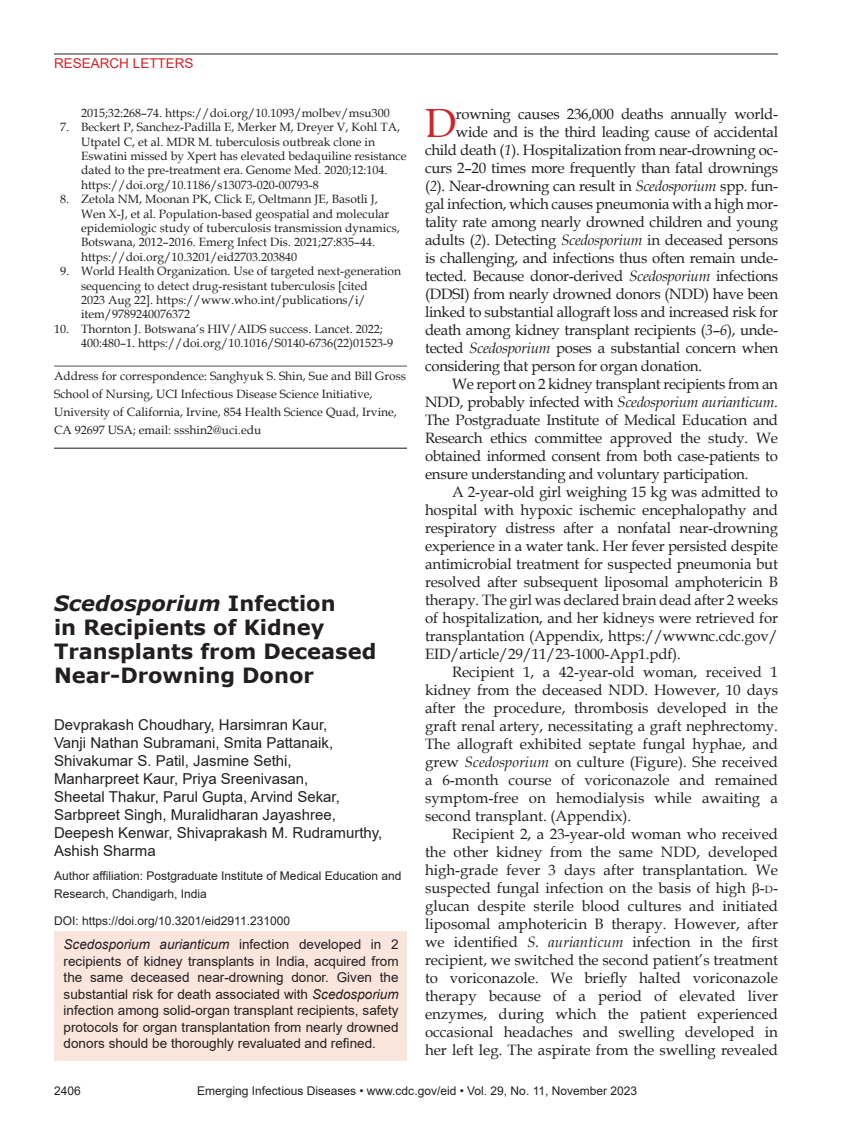
<style>
.page{position:relative;width:851px;height:1134px;background:#fff}
.page>*{position:absolute;margin:0;border:0;box-sizing:border-box;transform-origin:0 0}
.t1{font:40.8px "Book Antiqua";color:#d1232a}
.t2{font:700 21px/24px "Verdana";color:#231f20}
.t3{font:15px "Book Antiqua";letter-spacing:-.01em;color:#231f20}
.t4{font:15px/18px "Arial";color:#231f20}
.t5{font:13.5px/16.5px "Arial";color:#231f20;text-align:justify}
.t6{font:13.5px "Arial";color:#d1232a}
.t7{font:12px/14.4px "Book Antiqua";color:#231f20}
.t8{font:12px/18px "Arial";color:#231f20}
.s1{font-style:italic}
.s2{font-size:10.5px}
</style>
<div class="page">
<hr style="left:54px;top:54px;width:724px;height:1px;background:#231f20">
<hr style="left:54px;top:366px;width:353px;height:1px;background:#636366">
<hr style="left:54px;top:448px;width:353px;height:1px;background:#313232">
<div style="left:54px;top:932px;width:352px;height:129px;background:#f9e5dc"></div>
<p class="t6" style="left:54px;top:54px;width:141px">RESEARCH LETTERS</p>
<p class="t7" style="left:81px;top:105px;width:310px">2015;32:268–74. https://doi.org/10.1093/molbev/msu300</p>
<p class="t7" style="left:81px;top:120px;width:327px;text-indent:-21px">7. Beckert P, Sanchez-Padilla E, Merker M, Dreyer V, Kohl TA, Utpatel C, et al. MDR M. tuberculosis outbreak clone in Eswatini missed by Xpert has elevated bedaquiline resistance dated to the pre-treatment era. Genome Med. 2020;12:104. https://doi.org/10.1186/s13073-020-00793-8</p>
<p class="t7" style="left:81px;top:192px;width:320px;text-indent:-21px">8. Zetola NM, Moonan PK, Click E, Oeltmann JE, Basotli J, Wen X-J, et al. Population-based geospatial and molecular epidemiologic study of tuberculosis transmission dynamics, Botswana, 2012–2016. Emerg Infect Dis. 2021;27:835–44. https://doi.org/10.3201/eid2703.203840</p>
<p class="t7" style="left:81px;top:264px;width:321px;text-indent:-21px">9. World Health Organization. Use of targeted next-generation sequencing to detect drug-resistant tuberculosis [cited<br>2023 Aug 22]. https://www.who.int/publications/i/ item/9789240076372</p>
<p class="t7" style="left:81px;top:321px;width:313px;text-indent:-27px">10. Thornton J. Botswana’s HIV/AIDS success. Lancet. 2022;<br>400:480–1. https://doi.org/10.1016/S0140-6736(22)01523-9</p>
<p class="t7" style="left:54px;top:367px;width:353px;line-height:18px">Address for correspondence: Sanghyuk S. Shin, Sue and Bill Gross School of Nursing, UCI Infectious Disease Science Initiative, University of California, Irvine, 854 Health Science Quad, Irvine, CA 92697 USA; email: ssshin2@uci.edu</p>
<h2 class="t2" style="left:54px;top:591px;width:324px"><span class="s1">Scedosporium</span> Infection<br>in Recipients of Kidney<br>Transplants from Deceased<br>Near-Drowning Donor</h2>
<p class="t4" style="left:54px;top:715px;width:330px">Devprakash Choudhary, Harsimran Kaur,<br>Vanji Nathan Subramani, Smita Pattanaik, Shivakumar S. Patil, Jasmine Sethi,<br>Manharpreet Kaur, Priya Sreenivasan,<br>Sheetal Thakur, Parul Gupta, Arvind Sekar, Sarbpreet Singh, Muralidharan Jayashree, Deepesh Kenwar, Shivaprakash M. Rudramurthy, Ashish Sharma</p>
<p class="t8" style="left:54px;top:867px;width:349px">Author affiliation: Postgraduate Institute of Medical Education and<br>Research, Chandigarh, India</p>
<p class="t8" style="left:54px;top:912px;width:237px">DOI: https://doi.org/10.3201/eid2911.231000</p>
<p class="t5" style="left:64px;top:936px;width:336px"><span class="s1">Scedosporium aurianticum</span> infection developed in 2 recipients of kidney transplants in India, acquired from the same deceased near-drowning donor. Given the substantial risk for death associated with <span class="s1">Scedosporium </span>infection among solid-organ transplant recipients, safety protocols for organ transplantation from nearly drowned donors should be thoroughly revaluated and refined.</p>
<h1 class="t1" style="left:425px;top:95px;width:33px">D</h1>
<p class="t3" style="left:456px;top:103px;width:324px">rowning causes 236,000 deaths annually world-</p>
<p class="t3" style="left:456px;top:121px;width:324px">wide and is the third leading cause of accidental</p>
<p class="t3" style="left:425px;top:139px;width:354px">child death (<span class="s1">1</span>). Hospitalization from near-drowning oc-</p>
<p class="t3" style="left:425px;top:157px;width:354px">curs 2–20 times more frequently than fatal drownings</p>
<p class="t3" style="left:425px;top:175px;width:354px">(<span class="s1">2</span>). Near-drowning can result in <span class="s1">Scedosporium</span> spp. fun-</p>
<p class="t3" style="left:425px;top:193px;width:354px">gal infection, which causes pneumonia with a high mor-</p>
<p class="t3" style="left:425px;top:211px;width:354px">tality rate among nearly drowned children and young</p>
<p class="t3" style="left:425px;top:229px;width:354px">adults (<span class="s1">2</span>). Detecting <span class="s1">Scedosporium</span> in deceased persons</p>
<p class="t3" style="left:425px;top:247px;width:354px">is challenging, and infections thus often remain unde-</p>
<p class="t3" style="left:425px;top:265px;width:354px">tected. Because donor-derived <span class="s1">Scedosporium</span> infections</p>
<p class="t3" style="left:425px;top:283px;width:354px">(DDSI) from nearly drowned donors (NDD) have been</p>
<p class="t3" style="left:425px;top:301px;width:354px">linked to substantial allograft loss and increased risk for</p>
<p class="t3" style="left:425px;top:319px;width:354px">death among kidney transplant recipients (<span class="s1">3</span>–<span class="s1">6</span>), unde-</p>
<p class="t3" style="left:425px;top:337px;width:354px">tected <span class="s1">Scedosporium</span> poses a substantial concern when</p>
<p class="t3" style="left:425px;top:355px;width:278px">considering that person for organ donation.</p>
<p class="t3" style="left:452px;top:373px;width:327px">We report on 2 kidney transplant recipients from an</p>
<p class="t3" style="left:425px;top:391px;width:354px">NDD, probably infected with <span class="s1">Scedosporium aurianticum</span>.</p>
<p class="t3" style="left:425px;top:409px;width:354px">The Postgraduate Institute of Medical Education and</p>
<p class="t3" style="left:425px;top:427px;width:354px">Research ethics committee approved the study. We</p>
<p class="t3" style="left:425px;top:445px;width:354px">obtained informed consent from both case-patients to</p>
<p class="t3" style="left:425px;top:463px;width:325px">ensure understanding and voluntary participation.</p>
<p class="t3" style="left:452px;top:481px;width:327px">A 2-year-old girl weighing 15 kg was admitted to</p>
<p class="t3" style="left:425px;top:499px;width:354px">hospital with hypoxic ischemic encephalopathy and</p>
<p class="t3" style="left:425px;top:517px;width:354px">respiratory distress after a nonfatal near-drowning</p>
<p class="t3" style="left:425px;top:535px;width:354px">experience in a water tank. Her fever persisted despite</p>
<p class="t3" style="left:425px;top:553px;width:354px">antimicrobial treatment for suspected pneumonia but</p>
<p class="t3" style="left:425px;top:571px;width:354px">resolved after subsequent liposomal amphotericin B</p>
<p class="t3" style="left:425px;top:589px;width:354px">therapy. The girl was declared brain dead after 2 weeks</p>
<p class="t3" style="left:425px;top:607px;width:354px">of hospitalization, and her kidneys were retrieved for</p>
<p class="t3" style="left:425px;top:625px;width:354px">transplantation (Appendix, https://wwwnc.cdc.gov/</p>
<p class="t3" style="left:425px;top:643px;width:257px">EID/article/29/11/23-1000-App1.pdf).</p>
<p class="t3" style="left:452px;top:661px;width:327px">Recipient 1, a 42-year-old woman, received 1</p>
<p class="t3" style="left:425px;top:679px;width:354px">kidney from the deceased NDD. However, 10 days</p>
<p class="t3" style="left:425px;top:697px;width:354px">after the procedure, thrombosis developed in the</p>
<p class="t3" style="left:425px;top:715px;width:354px">graft renal artery, necessitating a graft nephrectomy.</p>
<p class="t3" style="left:425px;top:733px;width:354px">The allograft exhibited septate fungal hyphae, and</p>
<p class="t3" style="left:425px;top:751px;width:354px">grew <span class="s1">Scedosporium</span> on culture (Figure). She received</p>
<p class="t3" style="left:425px;top:769px;width:354px">a 6-month course of voriconazole and remained</p>
<p class="t3" style="left:425px;top:787px;width:354px">symptom-free on hemodialysis while awaiting a</p>
<p class="t3" style="left:425px;top:805px;width:208px">second transplant. (Appendix).</p>
<p class="t3" style="left:452px;top:823px;width:327px">Recipient 2, a 23-year-old woman who received</p>
<p class="t3" style="left:425px;top:841px;width:354px">the other kidney from the same NDD, developed</p>
<p class="t3" style="left:425px;top:859px;width:354px">high-grade fever 3 days after transplantation. We</p>
<p class="t3" style="left:425px;top:877px;width:354px">suspected fungal infection on the basis of high -<span class="s2">d</span>-</p>
<p class="t3" style="left:425px;top:895px;width:354px">glucan despite sterile blood cultures and initiated</p>
<p class="t3" style="left:425px;top:913px;width:354px">liposomal amphotericin B therapy. However, after</p>
<p class="t3" style="left:425px;top:931px;width:354px">we identified <span class="s1">S. aurianticum</span> infection in the first</p>
<p class="t3" style="left:425px;top:949px;width:354px">recipient, we switched the second patient’s treatment</p>
<p class="t3" style="left:425px;top:967px;width:354px">to voriconazole. We briefly halted voriconazole</p>
<p class="t3" style="left:425px;top:985px;width:354px">therapy because of a period of elevated liver</p>
<p class="t3" style="left:425px;top:1003px;width:354px">enzymes, during which the patient experienced</p>
<p class="t3" style="left:425px;top:1021px;width:354px">occasional headaches and swelling developed in</p>
<p class="t3" style="left:425px;top:1039px;width:354px">her left leg. The aspirate from the swelling revealed</p>
<p class="t8" style="left:54px;top:1082px;width:28px">2406</p>
<p class="t8" style="left:197px;top:1082px;width:441px">Emerging Infectious Diseases • www.cdc.gov/eid • Vol. 29, No. 11, November 2023</p>
</div>
